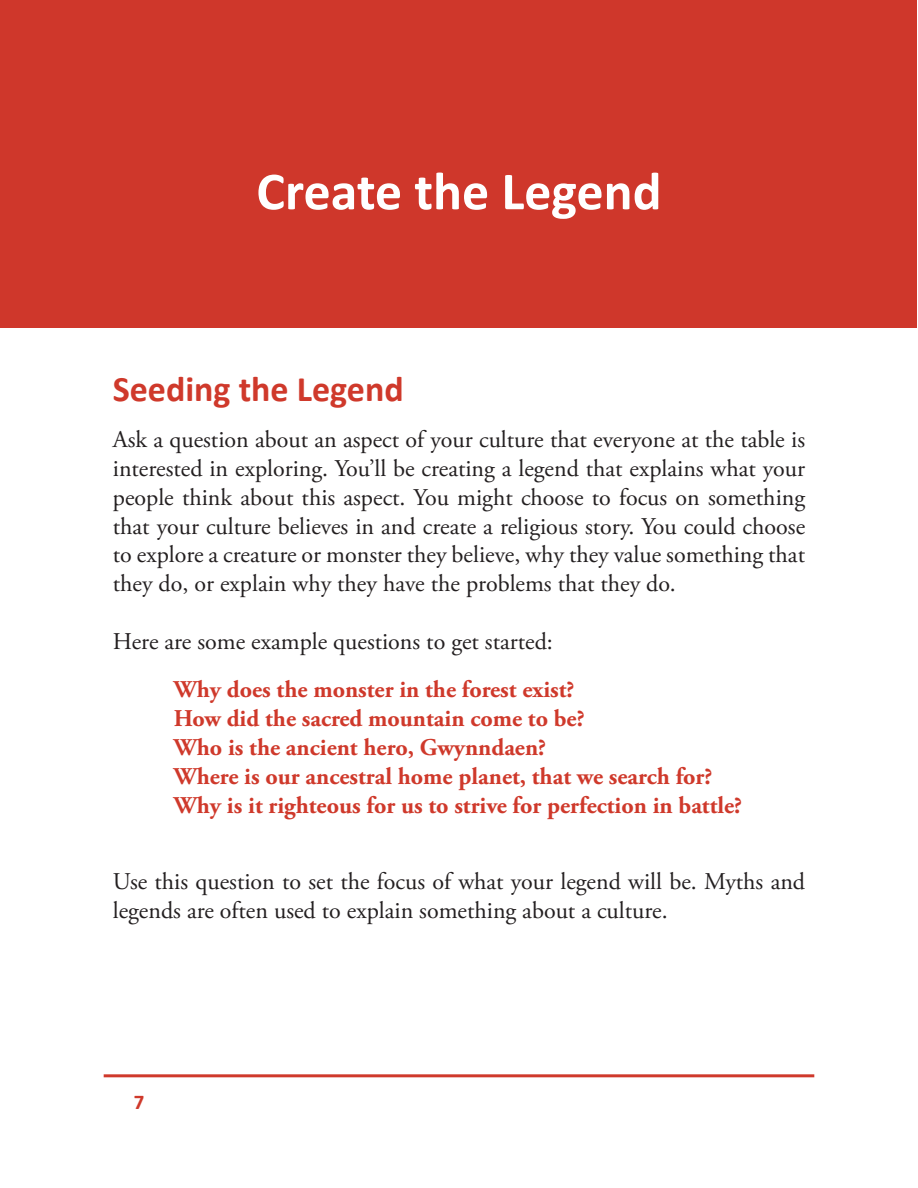
<style>
.page{position:relative;width:918px;height:1188px;background:#fff}
.page>*{position:absolute;margin:0;border:0;box-sizing:border-box;transform-origin:0 0}
.t1{font:700 54px "Calibri";color:#fff}
.t2{font:700 36px "Calibri";color:#cf392b}
.t3{font:24px/28.8px "Adobe Garamond Pro";color:#231f20;text-align:justify}
.t4{font:700 24px "Adobe Garamond Pro";color:#cf392b}
.t5{font:700 21px "Calibri";color:#cf392b}
</style>
<div class="page">
<hr style="left:104px;top:1074px;width:710px;height:3px;background:#cf392b">
<div style="left:1px;top:0;width:916px;height:328px;background:#cf372b"></div>
<p class="t1" style="left:256px;top:153px;width:407px">Create the Legend</p>
<p class="t2" style="left:113px;top:363px;width:292px">Seeding the Legend</p>
<p class="t3" style="left:113px;top:426px;width:694px">Ask a question about an aspect of your culture that everyone at the table is interested in exploring. You’ll be creating a legend that explains what your people think about this aspect. You might choose to focus on something that your culture believes in and create a religious story. You could choose to explore a creature or monster they believe, why they value something that they do, or explain why they have the problems that they do.</p>
<p class="t3" style="left:113px;top:628px;width:442px">Here are some example questions to get started:</p>
<p class="t4" style="left:174px;top:676px;width:402px">Why does the monster in the forest exist?</p>
<p class="t4" style="left:174px;top:705px;width:412px">How did the sacred mountain come to be?</p>
<p class="t4" style="left:174px;top:733px;width:374px">Who is the ancient hero, Gwynndaen?</p>
<p class="t4" style="left:174px;top:762px;width:540px">Where is our ancestral home planet, that we search for?</p>
<p class="t4" style="left:174px;top:791px;width:570px">Why is it righteous for us to strive for perfection in battle?</p>
<p class="t3" style="left:113px;top:868px;width:694px">Use this question to set the focus of what your legend will be. Myths and legends are often used to explain something about a culture.</p>
<p class="t5" style="left:134px;top:1087px;width:12px">7</p>
</div>
